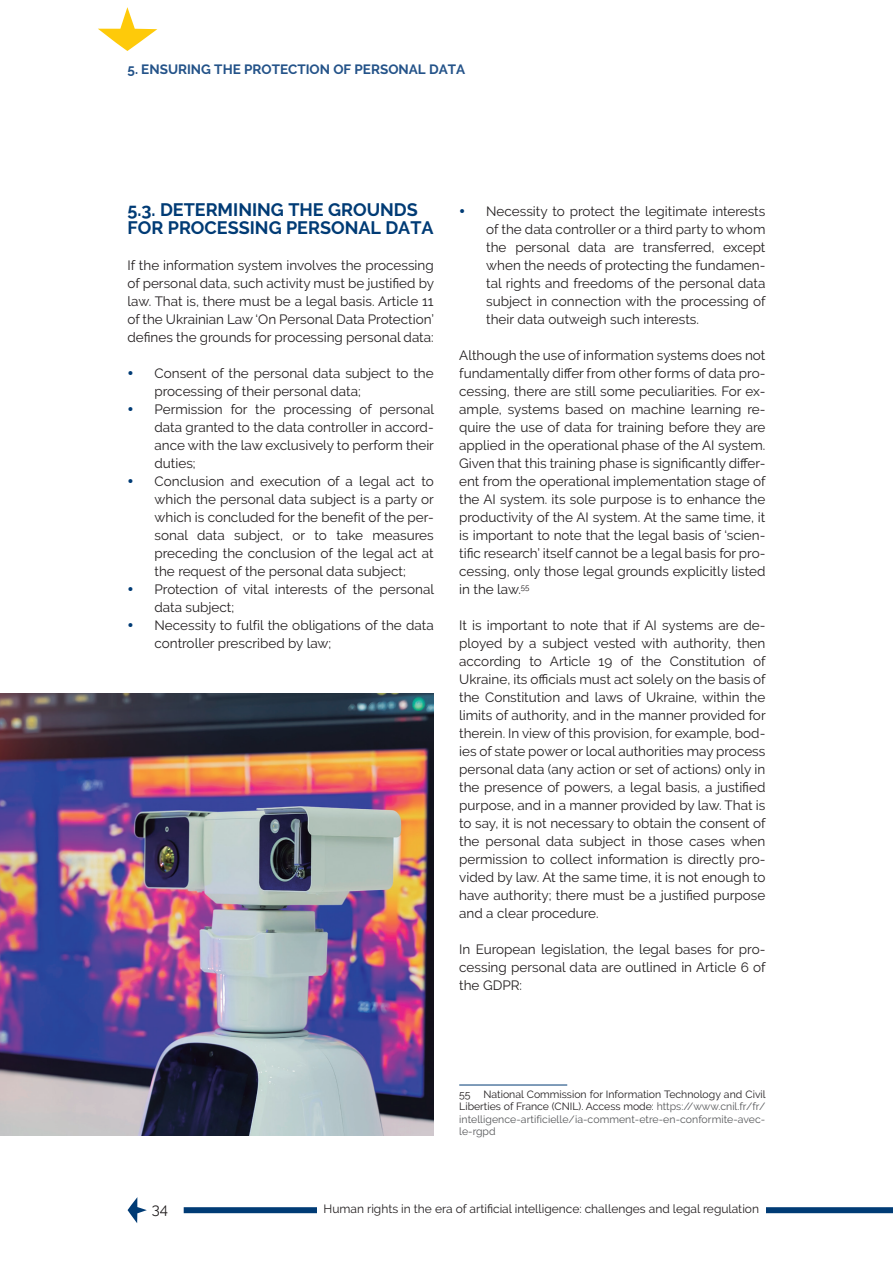
<style>
.page{position:relative;width:893px;height:1263px;background:#fff}
.page>*{position:absolute;margin:0;border:0;box-sizing:border-box;transform-origin:0 0}
._0_ladillo_1{font:700 18px/18px "Raleway";color:#003b75}
.t1{font:15px "Raleway";color:#231f20}
._0_cpo_texto{font:13.5px/18px "Raleway";color:#231f20;text-align:justify}
._0_bolos{font:13.5px/18px "Raleway";color:#231f20}
.t2{font:700 13.5px "Raleway";color:#245389}
.t3{font:12px "Raleway";color:#231f20}
._0_notas_al_pie{font:10.5px/12.6px "Raleway";letter-spacing:.005em;color:#57585a;text-align:justify}
.s1{color:#231f20}
</style>
<div class="page">
<svg style="left:128px;top:1197px;width:19px;height:26px"></svg>
<div style="left:184px;top:1207px;width:709px;height:6px;background:#003b75"></div>
<div style="left:317px;top:1193px;width:448px;height:28px;background:#fff"></div>
<svg style="left:98px;top:7px;width:59px;height:44px"></svg>
<hr style="left:459px;top:1085px;width:108px;height:1px;background:#003b75">
<img style="left:0;top:693px;width:434px;height:442px">
<p class="t2" style="left:128px;top:62px;width:339px">5. ENSURING THE PROTECTION OF PERSONAL DATA</p>
<p class="_0_ladillo_1" style="left:128px;top:201px;width:308px">5.3. DETERMINING THE GROUNDS<br>FOR PROCESSING PERSONAL DATA</p>
<p class="_0_cpo_texto" style="left:128px;top:256px;width:308px">If the information system involves the processing of personal data, such activity must be justified by law. That is, there must be a legal basis. Article 11 of the Ukrainian Law ‘On Personal Data Protection’ defines the grounds for processing personal data:</p>
<p class="_0_bolos" style="left:155px;top:364px;width:281px">Consent of the personal data subject to the processing of their personal data;</p>
<p class="_0_bolos" style="left:155px;top:400px;width:281px;text-align:justify">Permission for the processing of personal data granted to the data controller in accord&shy;ance with the law exclusively to perform their duties;</p>
<p class="_0_bolos" style="left:155px;top:472px;width:281px;text-align:justify">Conclusion and execution of a legal act to which the personal data subject is a party or which is concluded for the benefit of the per&shy;sonal data subject, or to take measures preceding the conclusion of the legal act at the request of the personal data subject;</p>
<p class="_0_bolos" style="left:155px;top:580px;width:281px">Protection of vital interests of the personal data subject;</p>
<p class="_0_bolos" style="left:155px;top:616px;width:281px">Necessity to fulfil the obligations of the data controller prescribed by law;</p>
<p class="_0_bolos" style="left:486px;top:202px;width:281px;text-align:justify">Necessity to protect the legitimate interests of the data controller or a third party to whom the personal data are transferred, except when the needs of protecting the fundamen&shy;tal rights and freedoms of the personal data subject in connection with the processing of their data outweigh such interests.</p>
<p class="_0_cpo_texto" style="left:459px;top:346px;width:308px">Although the use of information systems does not fundamentally differ from other forms of data pro&shy;cessing, there are still some peculiarities. For ex&shy;ample, systems based on machine learning re&shy;quire the use of data for training before they are applied in the operational phase of the AI system.<br>Given that this training phase is significantly differ&shy;ent from the operational implementation stage of the AI system. its sole purpose is to enhance the productivity of the AI system. At the same time, it is important to note that the legal basis of ‘scien&shy;tific research’ itself cannot be a legal basis for pro&shy;cessing, only those legal grounds explicitly listed in the law.<sup>55</sup></p>
<p class="_0_cpo_texto" style="left:459px;top:616px;width:308px">It is important to note that if AI systems are de&shy;ployed by a subject vested with authority, then according to Article 19 of the Constitution of Ukraine, its officials must act solely on the basis of the Constitution and laws of Ukraine, within the limits of authority, and in the manner provided for therein. In view of this provision, for example, bod&shy;ies of state power or local authorities may process personal data (any action or set of actions) only in the presence of powers, a legal basis, a justified purpose, and in a manner provided by law. That is to say, it is not necessary to obtain the consent of the personal data subject in those cases when permission to collect information is directly pro&shy;vided by law. At the same time, it is not enough to have authority; there must be a justified purpose and a clear procedure.</p>
<p class="_0_cpo_texto" style="left:459px;top:940px;width:308px">In European legislation, the legal bases for pro&shy;cessing personal data are outlined in Article 6 of the GDPR:</p>
<p class="_0_notas_al_pie" style="left:459px;top:1087px;width:308px"><span class="s1">55 National Commission for Information Technology and Civil Liberties of France (CNIL). Access mode:</span> https://www.cnil.fr/fr/ intelligence-artificielle/ia-comment-etre-en-conformite-avec&shy;le-rgpd</p>
<p class="t1" style="left:152px;top:1200px;width:18px">34</p>
<p class="t3" style="left:324px;top:1201px;width:437px">Human rights in the era of artificial intelligence: challenges and legal regulation</p>
</div>
